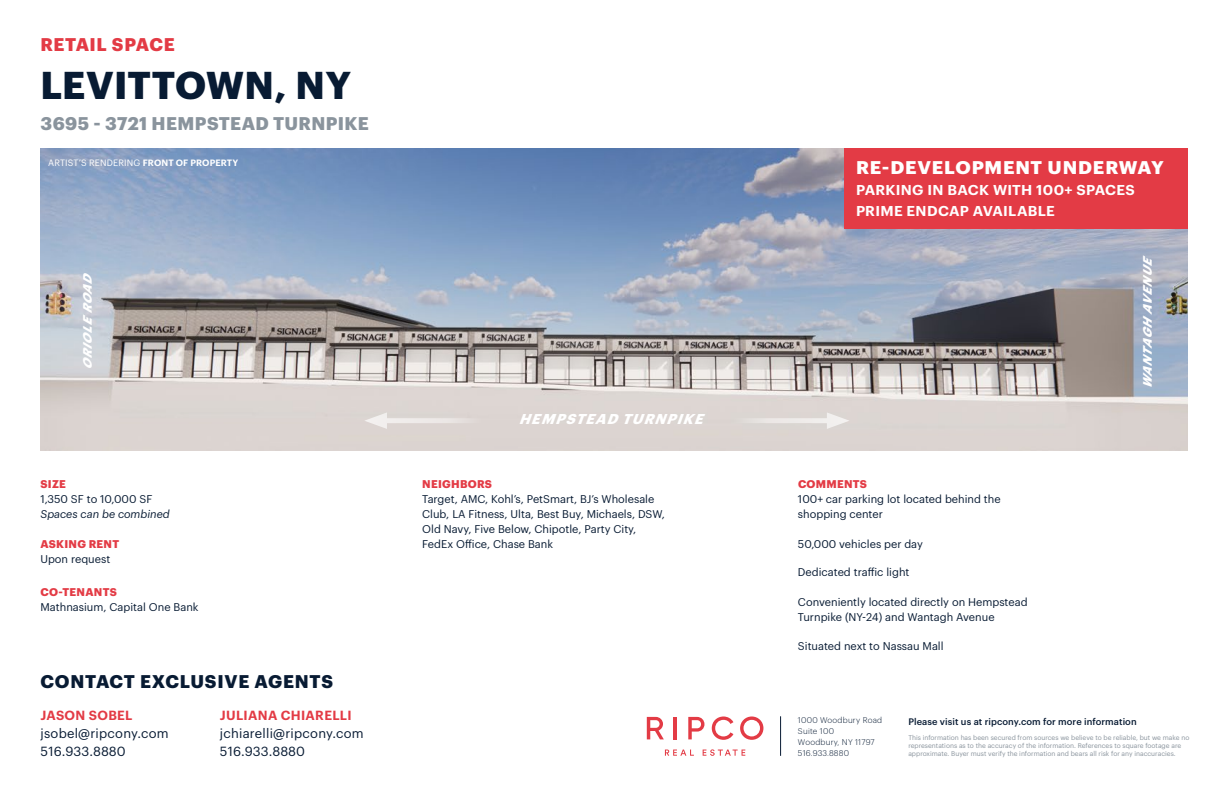
<style>
.page{position:relative;width:1224px;height:792px;background:#fff}
.page>*{position:absolute;margin:0;border:0;box-sizing:border-box;transform-origin:0 0}
.t1{font:700 38px "Graphik";letter-spacing:.005em;color:#081b33}
.t2{font:700 18px "Graphik";letter-spacing:.02em;color:#8a949d}
.t3{font:700 18px "Graphik";letter-spacing:.045em;color:#081b33}
.t4{font:700 18px "Graphik";letter-spacing:.04em;color:#fff;scale:1.04 1}
.t5{font:700 18px "Graphik";letter-spacing:.03em;color:#e33b45}
.t6{font:600 14px/21px "Graphik";letter-spacing:.015em;color:#fff;scale:1.05 1}
.t7{font:italic 700 14px "Graphik";color:#fff}
.t8{font:13px/18px "Graphik";letter-spacing:.02em;color:#081b33}
.t9{font:600 13px "Graphik";letter-spacing:.025em;color:#e33b45}
.t10{font:italic 700 12px "Graphik";color:#fff}
.t11{font:11px/15px "Graphik";color:#081b33}
.t12{font:700 11px "Graphik";letter-spacing:.025em;color:#e33b45}
.t13{font:italic 11px "Graphik";color:#081b33}
.t14{font:500 9.3px "Graphik";letter-spacing:.01em;color:#081b33}
.t15{font:9px "Graphik";letter-spacing:.01em;color:#fff}
.t16{font:300 8.1px/11px "Graphik";letter-spacing:.03em;color:#081b33}
.t17{font:6.7px/8.1px "Graphik";color:#8a949d}
.s1{font-weight:600}
</style>
<div class="page">
<img style="left:40px;top:148px;width:1148px;height:303px">
<svg style="left:710px;top:418px;width:117px;height:5px"></svg>
<svg style="left:827px;top:412px;width:23px;height:17px"></svg>
<svg style="left:387px;top:418px;width:117px;height:5px"></svg>
<svg style="left:364px;top:412px;width:23px;height:17px"></svg>
<hr style="left:780px;top:716px;width:1px;height:40px;background:#081b33">
<svg style="left:665px;top:750px;width:29px;height:6px"></svg>
<svg style="left:703px;top:749px;width:42px;height:7px"></svg>
<svg style="left:647px;top:717px;width:17px;height:22px"></svg>
<hr style="left:674px;top:717px;width:3px;height:22px;background:#e33b45">
<svg style="left:712px;top:717px;width:21px;height:23px"></svg>
<svg style="left:740px;top:717px;width:23px;height:23px"></svg>
<svg style="left:688px;top:717px;width:16px;height:22px"></svg>
<div style="left:845px;top:148px;width:343px;height:81px;background:#e33b45"></div>
<h2 class="t5" style="left:40px;top:30px;width:136px">RETAIL SPACE</h2>
<h1 class="t1" style="left:41px;top:55px;width:312px">LEVITTOWN, NY</h1>
<h2 class="t2" style="left:41px;top:109px;width:330px">3695 - 3721 HEMPSTEAD TURNPIKE</h2>
<p class="t15" style="left:48px;top:156px;width:192px">ARTIST’S RENDERING <span class="s1">FRONT OF PROPERTY</span></p>
<p class="t10" style="left:78px;top:370px;width:105px;rotate:-90deg">ORIOLEROAD</p>
<p class="t12" style="left:41px;top:475px;width:27px">SIZE</p>
<p class="t11" style="left:40px;top:490px;width:113px">1,350 SF to 10,000 SF</p>
<p class="t13" style="left:40px;top:506px;width:131px">Spaces can be combined</p>
<p class="t12" style="left:41px;top:535px;width:80px">ASKING RENT</p>
<p class="t11" style="left:40px;top:550px;width:71px">Upon request</p>
<p class="t12" style="left:41px;top:583px;width:78px">CO-TENANTS</p>
<p class="t11" style="left:40px;top:598px;width:160px">Mathnasium, Capital One Bank</p>
<h2 class="t3" style="left:41px;top:668px;width:294px">CONTACT EXCLUSIVE AGENTS</h2>
<p class="t9" style="left:41px;top:705px;width:94px">JASON SOBEL</p>
<p class="t8" style="left:40px;top:723px;width:130px">jsobel@ripcony.com<br>516.933.8880</p>
<p class="t9" style="left:220px;top:705px;width:133px">JULIANA CHIARELLI</p>
<p class="t8" style="left:220px;top:723px;width:145px">jchiarelli@ripcony.com<br>516.933.8880</p>
<p class="t7" style="left:519px;top:408px;width:192px">HEMPSTEAD TURNPIKE</p>
<p class="t12" style="left:422px;top:475px;width:71px">NEIGHBORS</p>
<p class="t11" style="left:422px;top:490px;width:244px">Target, AMC, Kohl’s, PetSmart, BJ’s Wholesale Club, LA Fitness, Ulta, Best Buy, Michaels, DSW, Old Navy, Five Below, Chipotle, Party City, FedEx Office, Chase Bank</p>
<h2 class="t4" style="left:856px;top:153px;width:297px">RE-DEVELOPMENT UNDERWAY</h2>
<p class="t6" style="left:856px;top:178px;width:267px">PARKING IN BACK WITH 100+ SPACES<br>PRIME ENDCAP AVAILABLE</p>
<p class="t12" style="left:798px;top:475px;width:71px">COMMENTS</p>
<p class="t11" style="left:798px;top:490px;width:204px">100+ car parking lot located behind the shopping center</p>
<p class="t11" style="left:798px;top:535px;width:126px">50,000 vehicles per day</p>
<p class="t11" style="left:798px;top:564px;width:113px">Dedicated traffic light</p>
<p class="t11" style="left:798px;top:594px;width:231px">Conveniently located directly on Hempstead<br>Turnpike (NY-24) and Wantagh Avenue</p>
<p class="t11" style="left:798px;top:637px;width:147px">Situated next to Nassau Mall</p>
<p class="t10" style="left:1138px;top:389px;width:140px;rotate:-90deg">WANTAGHAVENUE</p>
<p class="t16" style="left:798px;top:714px;width:86px">1000 Woodbury Road<br>Suite 100<br>Woodbury, NY 11797<br>516.933.8880</p>
<p class="t14" style="left:908px;top:714px;width:230px">Please visit us at ripcony.com for more information</p>
<p class="t17" style="left:908px;top:733px;width:283px">This information has been secured from sources we believe to be reliable, but we make no representations as to the accuracy of the information. References to square footage are approximate. Buyer must verify the information and bears all risk for any inaccuracies.</p>
</div>
